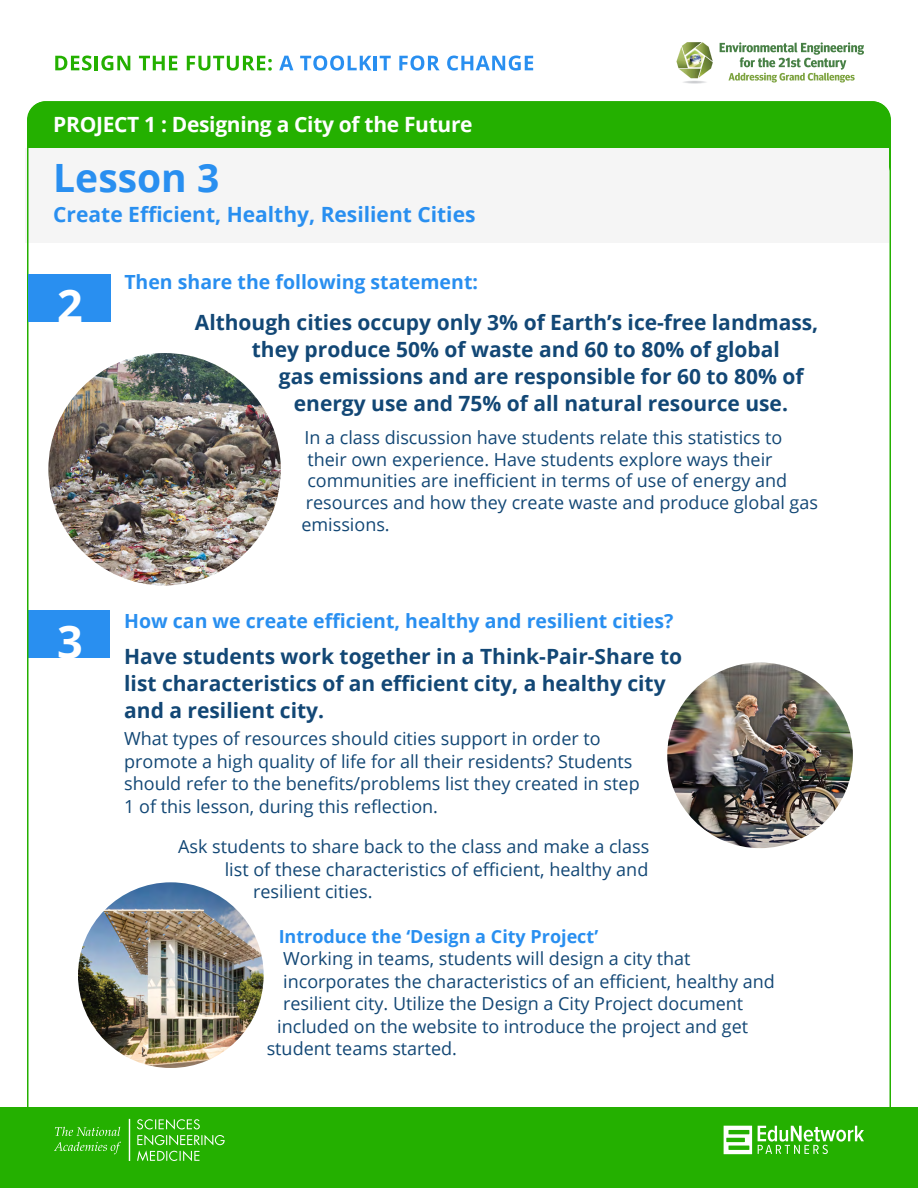
<style>
.page{position:relative;width:918px;height:1188px;background:#fff}
.page>*{position:absolute;margin:0;border:0;box-sizing:border-box;transform-origin:0 0}
.t1{font:700 45px "Open Sans";color:#fff}
.t2{font:700 39px "Open Sans";color:#298ff0}
.t3{font:700 21px/27px "Open Sans";color:#124775}
.t4{font:700 21px "Open Sans";color:#298ff0}
.t5{font:700 21px "Open Sans";letter-spacing:-.015em;color:#fff}
.t6{font:700 19.5px "Open Sans";color:#298ff0}
.t7{font:18px/22.5px "Open Sans";color:#124775}
.t8{font:700 18px "Open Sans";color:#298ff0}
</style>
<div class="page">
<svg style="left:676px;top:42px;width:37px;height:36px"></svg>
<img style="left:686px;top:49px;width:18px;height:18px">
<svg style="left:720px;top:42px;width:144px;height:41px"></svg>
<svg style="left:55px;top:56px;width:37px;height:15px"></svg>
<hr style="left:95px;top:56px;width:3px;height:14px;background:#24b000">
<svg style="left:101px;top:56px;width:29px;height:15px"></svg>
<svg style="left:139px;top:56px;width:38px;height:14px"></svg>
<svg style="left:187px;top:56px;width:85px;height:15px"></svg>
<svg style="left:279px;top:56px;width:14px;height:14px"></svg>
<svg style="left:300px;top:55px;width:71px;height:16px"></svg>
<hr style="left:374px;top:56px;width:3px;height:14px;background:#298ff0">
<svg style="left:380px;top:56px;width:11px;height:14px"></svg>
<svg style="left:399px;top:55px;width:41px;height:16px"></svg>
<svg style="left:447px;top:56px;width:86px;height:15px"></svg>
<div style="left:28px;top:610px;width:82px;height:48px;background:#298ff0"></div>
<div style="left:28px;top:101px;width:862px;height:81px;background:#24b000;border-radius:18px"></div>
<div style="left:25px;top:148px;width:864px;height:95px;background:#f5f5f5"></div>
<img style="left:667px;top:662px;width:186px;height:186px;border-radius:93px">
<img style="left:78px;top:882px;width:186px;height:186px;border-radius:93px">
<div style="left:0;top:1107px;width:918px;height:81px;background:#24b000"></div>
<svg style="left:758px;top:1126px;width:106px;height:28px"></svg>
<svg style="left:724px;top:1126px;width:28px;height:28px"></svg>
<svg style="left:54px;top:1142px;width:67px;height:12px"></svg>
<svg style="left:55px;top:1127px;width:65px;height:9px"></svg>
<svg style="left:137px;top:1119px;width:88px;height:42px"></svg>
<hr style="left:129px;top:1119px;width:1px;height:42px;background:#fff">
<div style="left:28px;top:274px;width:82px;height:47px;background:#298ff0"></div>
<img style="left:48px;top:353px;width:233px;height:232px;border-radius:116px">
<p class="t5" style="left:53px;top:110px;width:421px">PROJECT 1 : Designing a City of the Future</p>
<h2 class="t2" style="left:53px;top:150px;width:168px">Lesson 3</h2>
<p class="t4" style="left:53px;top:200px;width:424px">Create Efficient, Healthy, Resilient Cities</p>
<h1 class="t1" style="left:57px;top:274px;width:27px">2</h1>
<h1 class="t1" style="left:57px;top:610px;width:27px">3</h1>
<p class="t6" style="left:124px;top:268px;width:355px">Then share the following statement:</p>
<p class="t3" style="left:252px;top:308px;width:568px;text-indent:-57px">Although cities occupy only 3% of Earth’s ice-free landmass, they produce 50% of waste and 60 to 80% of global</p>
<p class="t3" style="left:279px;top:362px;width:526px;text-align:center">gas emissions and are responsible for 60 to 80% of energy use and 75% of all natural resource use.</p>
<p class="t7" style="left:304px;top:426px;width:479px">In a class discussion have students relate this statistics to</p>
<p class="t7" style="left:307px;top:448px;width:467px">their own experience. Have students explore ways their</p>
<p class="t7" style="left:307px;top:469px;width:481px">communities are inefficient in terms of use of energy and</p>
<p class="t7" style="left:306px;top:491px;width:514px">resources and how they create waste and produce global gas</p>
<p class="t7" style="left:301px;top:512px;width:90px">emissions.</p>
<p class="t6" style="left:124px;top:608px;width:551px">How can we create efficient, healthy and resilient cities?</p>
<p class="t3" style="left:124px;top:643px;width:560px">Have students work together in a Think-Pair-Share to list characteristics of an efficient city, a healthy city and a resilient city.</p>
<p class="t7" style="left:124px;top:727px;width:517px">What types of resources should cities support in order to promote a high quality of life for all their residents? Students should refer to the benefits/problems list they created in step 1 of this lesson, during this reflection.</p>
<p class="t7" style="left:178px;top:835px;width:473px">Ask students to share back to the class and make a class</p>
<p class="t7" style="left:225px;top:858px;width:425px">list of these characteristics of efficient, healthy and</p>
<p class="t7" style="left:253px;top:880px;width:121px">resilient cities.</p>
<p class="t8" style="left:279px;top:923px;width:321px">Introduce the ‘Design a City Project’</p>
<p class="t7" style="left:283px;top:947px;width:409px">Working in teams, students will design a city that</p>
<p class="t7" style="left:283px;top:969px;width:493px">incorporates the characteristics of an efficient, healthy and</p>
<p class="t7" style="left:283px;top:992px;width:462px">resilient city. Utilize the Design a City Project document</p>
<p class="t7" style="left:277px;top:1014px;width:473px">included on the website to introduce the project and get</p>
<p class="t7" style="left:267px;top:1037px;width:192px">student teams started.</p>
</div>
